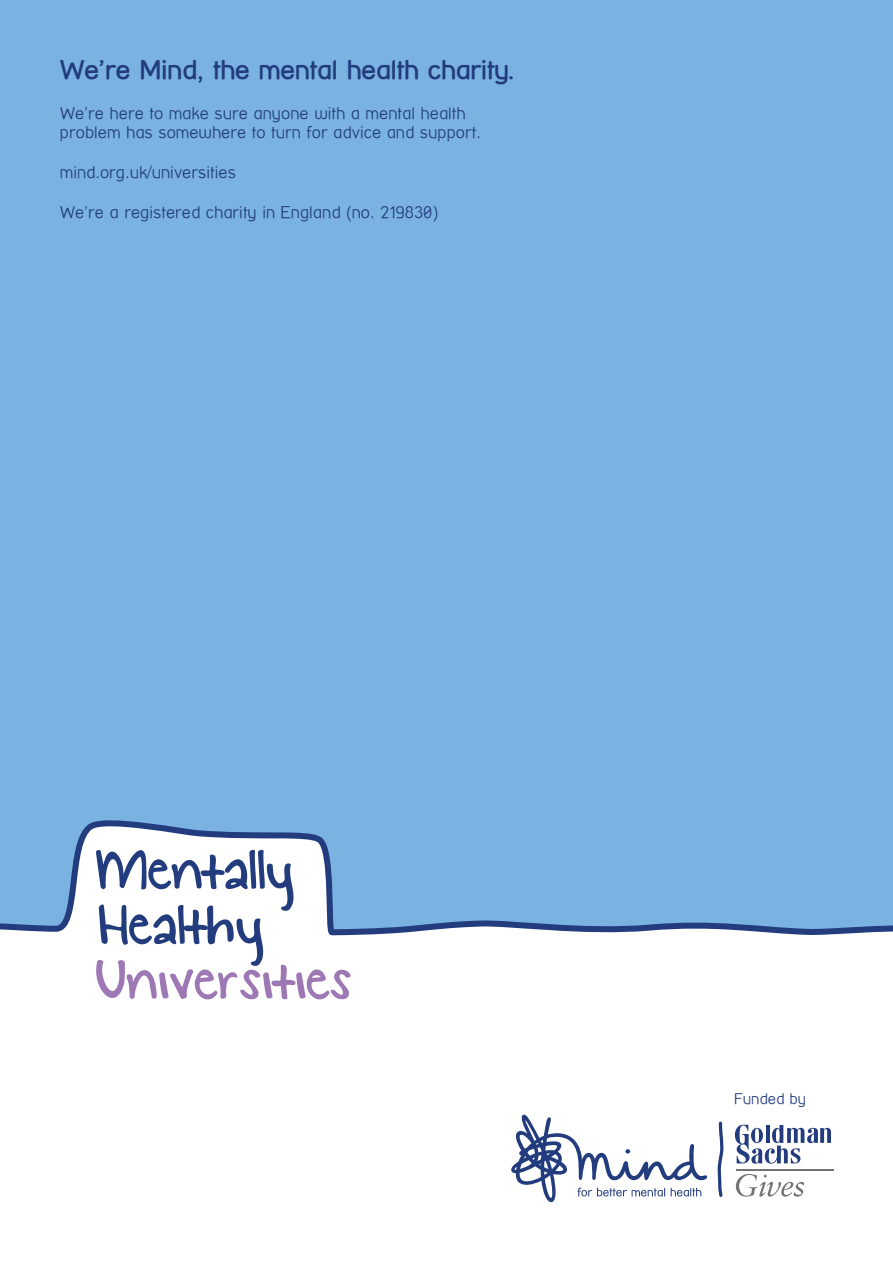
<style>
.page{position:relative;width:893px;height:1263px;background:#fff}
.page>*{position:absolute;margin:0;border:0;box-sizing:border-box;transform-origin:0 0}
.t1{font:700 26.55px "Street Corner";color:#223c7e}
.t2{font:100 16.5px "Street Corner";color:#223c7e}
.t3{font:100 15px "Street Corner";color:#223c7e}
</style>
<div class="page">
<div style="left:0;top:0;width:893px;height:935px;background:#7ab2e1"></div>
<svg style="left:96px;top:850px;width:255px;height:149px"></svg>
<svg style="left:718px;top:1121px;width:6px;height:76px"></svg>
<svg style="left:735px;top:1125px;width:96px;height:39px"></svg>
<hr style="left:736px;top:1169px;width:97px;height:2px;background:#747373">
<svg style="left:511px;top:1114px;width:197px;height:88px"></svg>
<svg style="left:736px;top:1174px;width:68px;height:22px"></svg>
<p class="t1" style="left:60px;top:54px;width:456px">We’re Mind, the mental health charity.</p>
<p class="t2" style="left:60px;top:103px;width:407px">We’re here to make sure anyone with a mental health</p>
<p class="t2" style="left:60px;top:123px;width:423px">problem has somewhere to turn for advice and support.</p>
<p class="t2" style="left:60px;top:163px;width:178px">mind.org.uk/universities</p>
<p class="t2" style="left:60px;top:203px;width:380px">We’re a registered charity in England (no. 219830)</p>
<p class="t3" style="left:734px;top:1090px;width:74px">Funded by</p>
</div>
